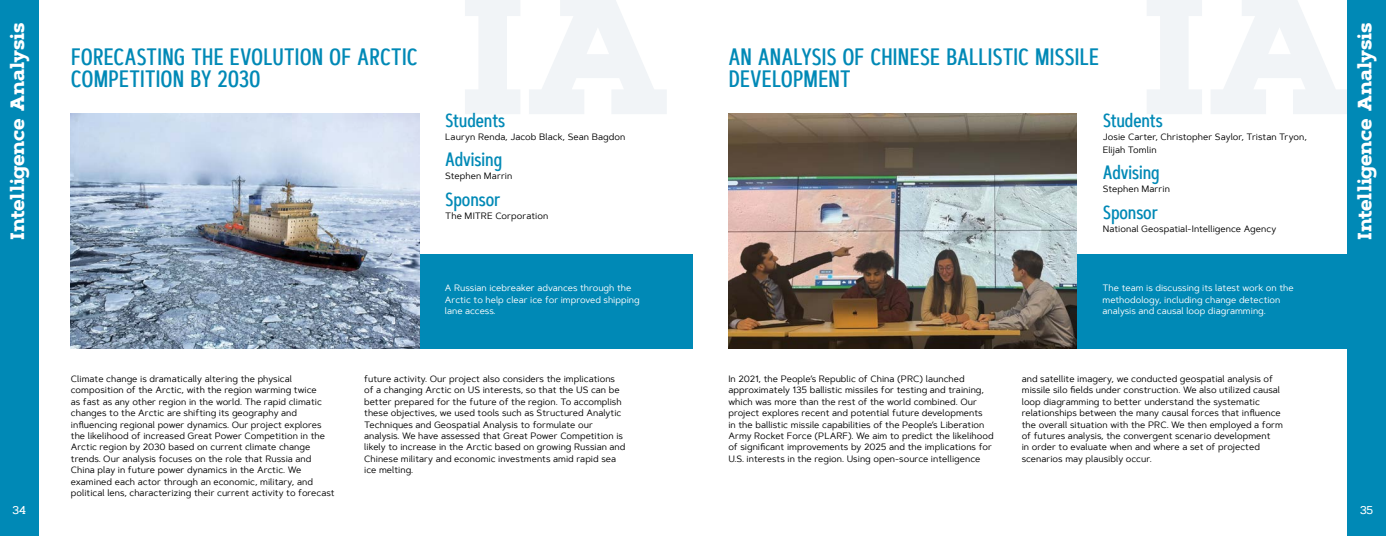
<style>
.page{position:relative;width:1386px;height:536px;background:#fff}
.page>*{position:absolute;margin:0;border:0;box-sizing:border-box;transform-origin:0 0}
.t1{font:500 23.62px/21.9px "Artegra Sans Cn";letter-spacing:-.015em;color:#0089b6}
.t2{font:500 19.25px "Artegra Sans Cn";letter-spacing:-.01em;color:#0089b6}
.t3{font:700 19.25px "Artegra Slab";letter-spacing:-.025em;color:#fff}
.t4{font:500 11.38px "Artegra Slab";color:#fff}
.t5{font:9.19px/11.4px "Artegra Sans";color:#000}
.t6{font:9.19px/11.4px "Artegra Sans";color:#fff}
</style>
<div class="page">
<div style="left:1348px;top:0;width:38px;height:536px;background:#0089b6"></div>
<div style="left:0;top:0;width:38px;height:536px;background:#0089b6"></div>
<div style="left:419px;top:254px;width:274px;height:94px;background:#0089b6"></div>
<div style="left:1074px;top:254px;width:274px;height:94px;background:#0089b6"></div>
<img style="left:71px;top:113px;width:348px;height:235px">
<img style="left:728px;top:113px;width:349px;height:235px">
<h2 class="t3" style="left:3px;top:240px;width:218px;rotate:-90deg">Intelligence Analysis</h2>
<h2 class="t3" style="left:1351px;top:240px;width:218px;rotate:-90deg">Intelligence Analysis</h2>
<h1 class="t1" style="left:71px;top:46px;width:348px">FORECASTING THE EVOLUTION OF ARCTIC<br>COMPETITION BY 2030</h1>
<h1 class="t1" style="left:728px;top:46px;width:373px">AN ANALYSIS OF CHINESE BALLISTIC MISSILE<br>DEVELOPMENT</h1>
<h2 class="t2" style="left:445px;top:107px;width:61px">Students</h2>
<p class="t5" style="left:445px;top:131px;width:182px">Lauryn Renda, Jacob Black, Sean Bagdon</p>
<h2 class="t2" style="left:445px;top:146px;width:59px">Advising</h2>
<p class="t5" style="left:445px;top:170px;width:69px">Stephen Marrin</p>
<h2 class="t2" style="left:445px;top:185px;width:57px">Sponsor</h2>
<p class="t5" style="left:445px;top:209px;width:105px">The MITRE Corporation</p>
<h2 class="t2" style="left:1103px;top:107px;width:61px">Students</h2>
<p class="t5" style="left:1103px;top:130px;width:206px;line-height:13.1px">Josie Carter, Christopher Saylor, Tristan Tryon,<br>Elijah Tomlin</p>
<h2 class="t2" style="left:1103px;top:159px;width:59px">Advising</h2>
<p class="t5" style="left:1103px;top:183px;width:69px">Stephen Marrin</p>
<h2 class="t2" style="left:1103px;top:198px;width:57px">Sponsor</h2>
<p class="t5" style="left:1103px;top:223px;width:175px">National Geospatial-Intelligence Agency</p>
<p class="t6" style="left:445px;top:282px;width:196px">A Russian icebreaker advances through the<br>Arctic to help clear ice for improved shipping lane access.</p>
<p class="t5" style="left:71px;top:373px;width:265px">Climate change is dramatically altering the physical composition of the Arctic, with the region warming twice<br>as fast as any other region in the world. The rapid climatic changes to the Arctic are shifting its geography and influencing regional power dynamics. Our project explores the likelihood of increased Great Power Competition in the Arctic region by 2030 based on current climate change trends. Our analysis focuses on the role that Russia and China play in future power dynamics in the Arctic. We examined each actor through an economic, military, and political lens, characterizing their current activity to forecast</p>
<p class="t5" style="left:364px;top:373px;width:263px">future activity. Our project also considers the implications of a changing Arctic on US interests, so that the US can be better prepared for the future of the region. To accomplish these objectives, we used tools such as Structured Analytic Techniques and Geospatial Analysis to formulate our analysis. We have assessed that Great Power Competition is likely to increase in the Arctic based on growing Russian and Chinese military and economic investments amid rapid sea ice melting.</p>
<p class="t6" style="left:1103px;top:282px;width:193px">The team is discussing its latest work on the methodology, including change detection analysis and causal loop diagramming.</p>
<p class="t5" style="left:728px;top:373px;width:267px">In 2021, the People’s Republic of China (PRC) launched approximately 135 ballistic missiles for testing and training, which was more than the rest of the world combined. Our project explores recent and potential future developments<br>in the ballistic missile capabilities of the People’s Liberation Army Rocket Force (PLARF). We aim to predict the likelihood of significant improvements by 2025 and the implications for U.S. interests in the region. Using open-source intelligence</p>
<p class="t5" style="left:1022px;top:373px;width:263px">and satellite imagery, we conducted geospatial analysis of missile silo fields under construction. We also utilized causal loop diagramming to better understand the systematic relationships between the many causal forces that influence the overall situation with the PRC. We then employed a form of futures analysis, the convergent scenario development<br>in order to evaluate when and where a set of projected scenarios may plausibly occur.</p>
<p class="t4" style="left:12px;top:502px;width:15px">34</p>
<p class="t4" style="left:1360px;top:502px;width:15px">35</p>
</div>
